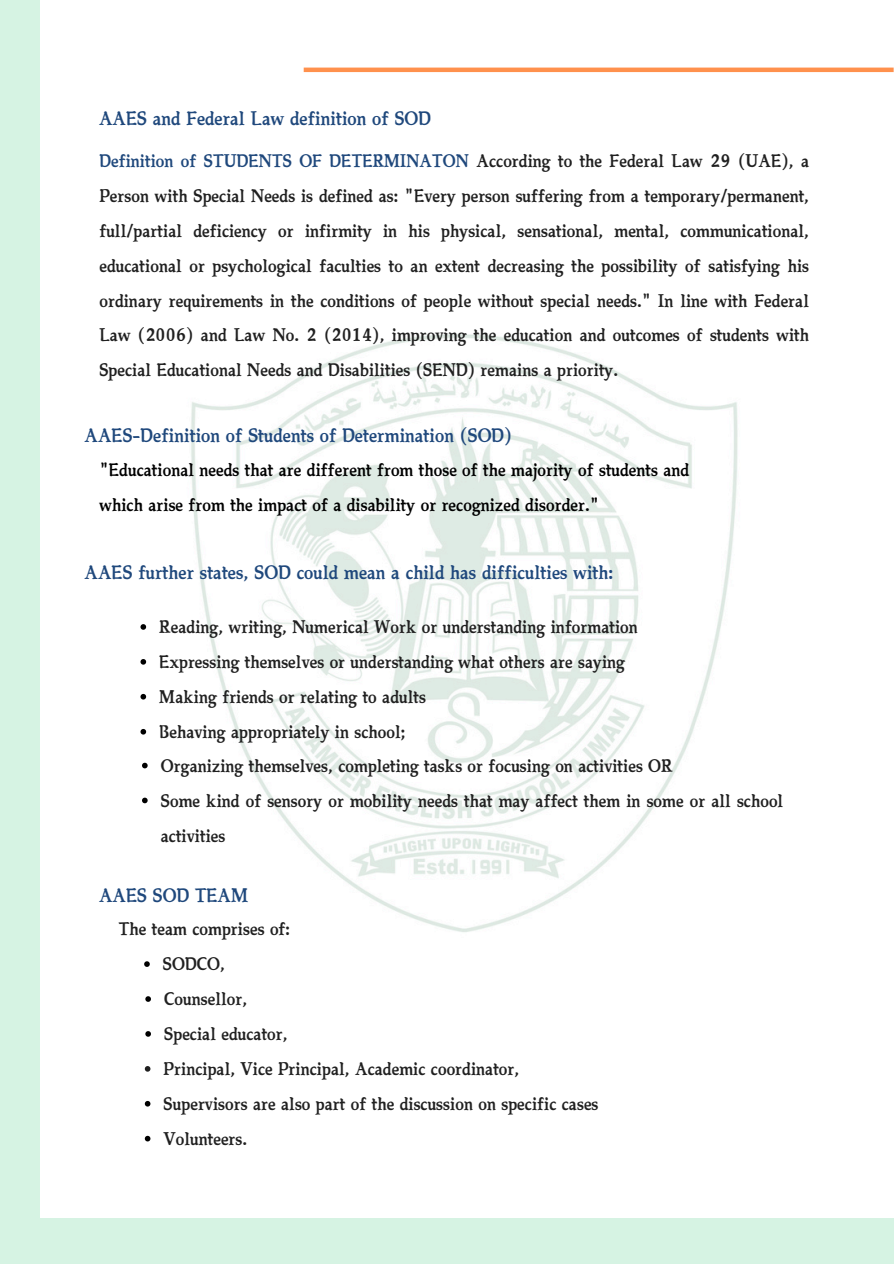
<style>
.page{position:relative;width:894px;height:1264px;background:#fff}
.page>*{position:absolute;margin:0;border:0;box-sizing:border-box;transform-origin:0 0}
.t1{font:22.5px "Canva Wu Jing Kui Ben Latin";letter-spacing:.005em;color:#1f487c}
.t2{font:21px/34.8px "Canva Wu Jing Kui Ben Latin";letter-spacing:.005em;color:#202020;text-align:justify}
.t3{font:21px "Canva Wu Jing Kui Ben Latin";letter-spacing:.005em;color:#000}
.s1{color:#1f487c}
</style>
<div class="page">
<img style="left:141px;top:334px;width:597px;height:598px">
<div style="left:0;top:0;width:39px;height:1263px;background:#d6f3e3"></div>
<div style="left:0;top:1218px;width:893px;height:45px;background:#d6f3e3"></div>
<hr style="left:303px;top:68px;width:590px;height:4px;background:#ff914d">
<svg style="left:140px;top:624px;width:6px;height:5px"></svg>
<svg style="left:140px;top:659px;width:6px;height:5px"></svg>
<svg style="left:140px;top:694px;width:6px;height:5px"></svg>
<svg style="left:140px;top:729px;width:6px;height:5px"></svg>
<svg style="left:142px;top:762px;width:6px;height:6px"></svg>
<svg style="left:142px;top:797px;width:6px;height:6px"></svg>
<svg style="left:144px;top:961px;width:6px;height:5px"></svg>
<svg style="left:145px;top:996px;width:6px;height:5px"></svg>
<svg style="left:145px;top:1031px;width:6px;height:5px"></svg>
<svg style="left:145px;top:1066px;width:5px;height:5px"></svg>
<svg style="left:145px;top:1101px;width:5px;height:5px"></svg>
<svg style="left:145px;top:1135px;width:5px;height:6px"></svg>
<h2 class="t1" style="left:99px;top:107px;width:333px">AAES and Federal Law definition of SOD</h2>
<h2 class="t2" style="left:99px;top:143px;width:711px"><span class="s1">Definition of STUDENTS OF DETERMINATON</span> According to the Federal Law 29 (UAE), a Person with Special Needs is defined as: "Every person suffering from a temporary/permanent, full/partial deficiency or infirmity in his physical, sensational, mental, communicational, educational or psychological faculties to an extent decreasing the possibility of satisfying his ordinary requirements in the conditions of people without special needs." In line with Federal Law (2006) and Law No. 2 (2014), improving the education and outcomes of students with Special Educational Needs and Disabilities (SEND) remains a priority.</h2>
<p class="t1" style="left:84px;top:424px;width:429px">AAES-Definition of Students of Determination (SOD)</p>
<p class="t3" style="left:99px;top:459px;width:591px">"Educational needs that are different from those of the majority of students and</p>
<p class="t3" style="left:99px;top:494px;width:501px">which arise from the impact of a disability or recognized disorder."</p>
<p class="t1" style="left:84px;top:561px;width:530px">AAES further states, SOD could mean a child has difficulties with:</p>
<p class="t2" style="left:159px;top:609px;width:480px">Reading, writing, Numerical Work or understanding information</p>
<p class="t2" style="left:159px;top:644px;width:467px">Expressing themselves or understanding what others are saying</p>
<h2 class="t2" style="left:159px;top:679px;width:268px">Making friends or relating to adults</h2>
<p class="t2" style="left:159px;top:714px;width:248px">Behaving appropriately in school;</p>
<p class="t2" style="left:161px;top:748px;width:513px">Organizing themselves, completing tasks or focusing on activities OR</p>
<h2 class="t2" style="left:161px;top:783px;width:623px">Some kind of sensory or mobility needs that may affect them in some or all school activities</h2>
<p class="t1" style="left:99px;top:883px;width:151px">AAES SOD TEAM</p>
<p class="t2" style="left:119px;top:911px;width:173px">The team comprises of:</p>
<p class="t2" style="left:163px;top:946px;width:63px">SODCO,</p>
<p class="t2" style="left:164px;top:981px;width:84px">Counsellor,</p>
<p class="t2" style="left:164px;top:1016px;width:125px">Special educator,</p>
<p class="t2" style="left:164px;top:1051px;width:357px">Principal, Vice Principal, Academic coordinator,</p>
<h1 class="t2" style="left:164px;top:1086px;width:436px">Supervisors are also part of the discussion on specific cases</h1>
<p class="t2" style="left:164px;top:1121px;width:85px">Volunteers.</p>
</div>
